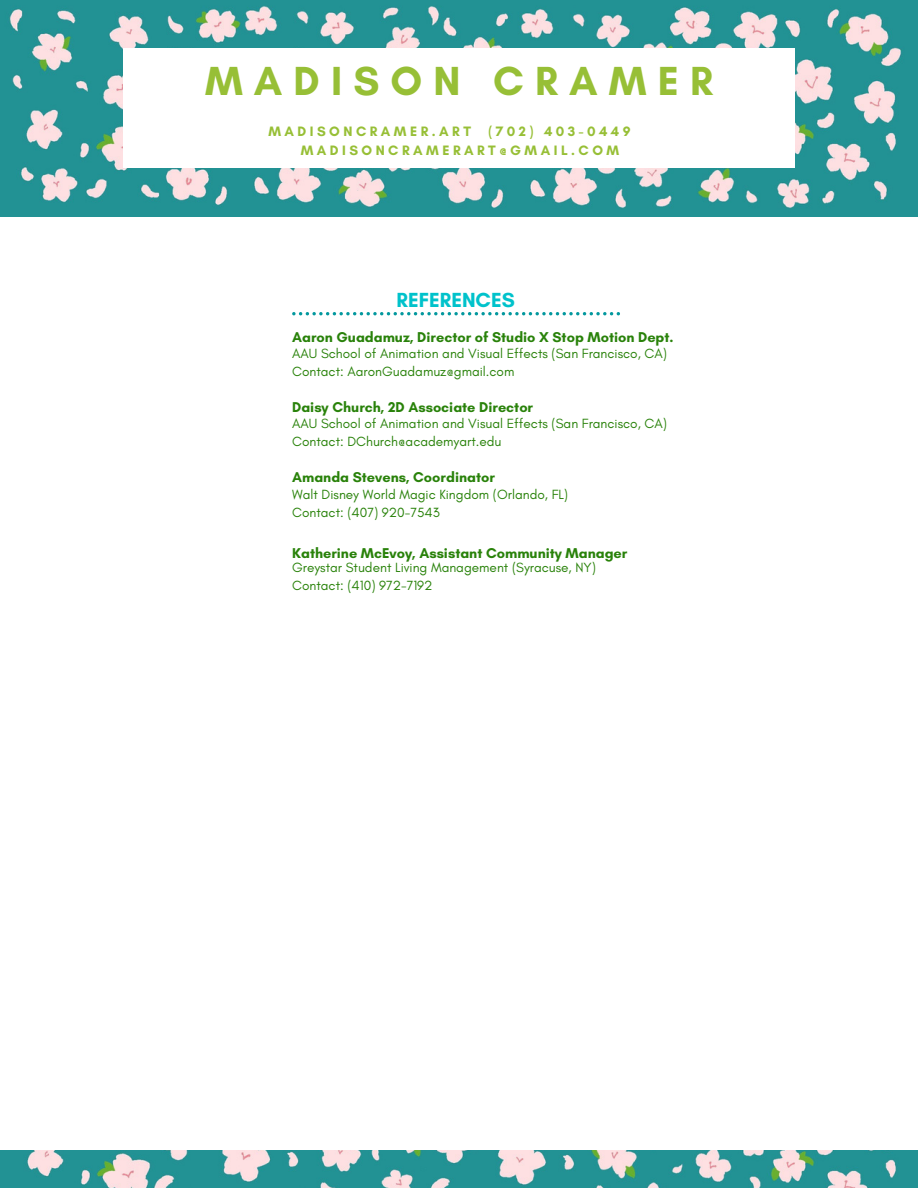
<style>
.page{position:relative;width:918px;height:1188px;background:#fff}
.page>*{position:absolute;margin:0;border:0;box-sizing:border-box;transform-origin:0 0}
.t1{font:700 41.4px "Glacial Indifference";letter-spacing:.27em;color:#97bf36}
.t2{font:700 20.85px "Glacial Indifference";color:#00c2cb}
.t3{font:700 14.55px "Glacial Indifference";color:#29820a}
.t4{font:700 13.8px/19.2px "Glacial Indifference";letter-spacing:.25em;color:#97bf36}
.t5{font:13.65px/18px "Glacial Indifference";color:#29820a}
</style>
<div class="page">
<img style="left:0;top:0;width:918px;height:216px">
<div style="left:123px;top:49px;width:672px;height:119px;background:#fff"></div>
<img style="left:0;top:1150px;width:918px;height:38px">
<svg style="left:292px;top:312px;width:328px;height:3px"></svg>
<h1 class="t1" style="left:205px;top:56px;width:509px">MADISON CRAMER</h1>
<p class="t4" style="left:268px;top:122px;width:204px">MADISONCRAMER.ART</p>
<p class="t4" style="left:301px;top:122px;width:332px;text-indent:188px">(702) 403-0449<br>MADISONCRAMERART@GMAIL.COM</p>
<h2 class="t2" style="left:397px;top:288px;width:120px">REFERENCES</h2>
<p class="t3" style="left:292px;top:328px;width:383px">Aaron Guadamuz, Director of Studio X Stop Motion Dept.</p>
<p class="t5" style="left:292px;top:344px;width:376px">AAU School of Animation and Visual Effects (San Francisco, CA)<br>Contact: AaronGuadamuz@gmail.com</p>
<p class="t3" style="left:292px;top:398px;width:242px">Daisy Church, 2D Associate Director</p>
<p class="t5" style="left:292px;top:415px;width:376px">AAU School of Animation and Visual Effects (San Francisco, CA)<br>Contact: DChurch@academyart.edu</p>
<p class="t3" style="left:292px;top:468px;width:204px">Amanda Stevens, Coordinator</p>
<p class="t5" style="left:292px;top:485px;width:277px">Walt Disney World Magic Kingdom (Orlando, FL)<br>Contact: (407) 920-7543</p>
<p class="t3" style="left:292px;top:544px;width:337px">Katherine McEvoy, Assistant Community Manager</p>
<p class="t5" style="left:292px;top:558px;width:305px">Greystar Student Living Management (Syracuse, NY)<br>Contact: (410) 972-7192</p>
</div>
